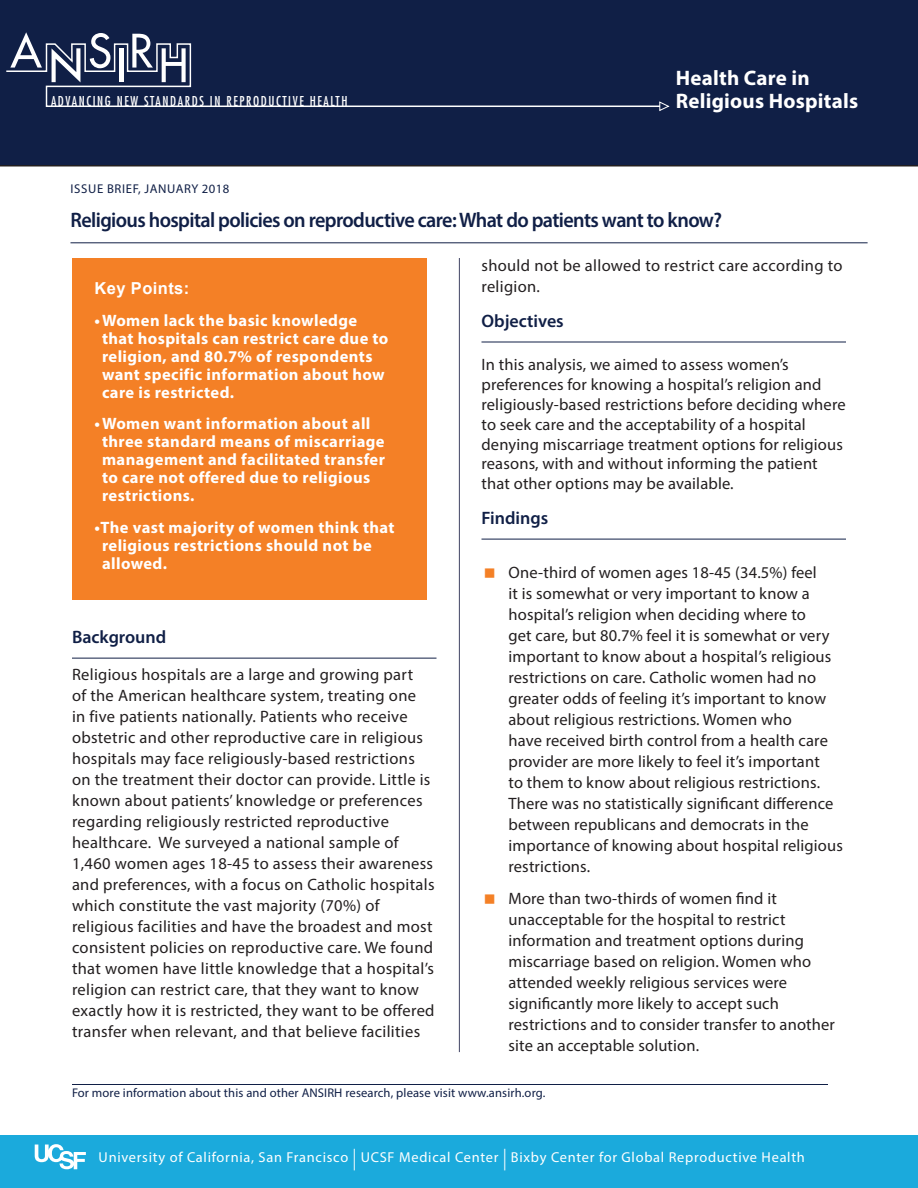
<style>
.page{position:relative;width:918px;height:1188px;background:#fff}
.page>*{position:absolute;margin:0;border:0;box-sizing:border-box;transform-origin:0 0}
.head{font:600 21px "Myriad Pro";letter-spacing:-.03em;color:#101f46;scale:.96 1}
.t1{font:700 21px "Myriad Pro";letter-spacing:.01em;color:#fff}
.head-2{font:600 18px "Myriad Pro";color:#101f46}
.Paragraph_Style_2{font:16.5px/21px "Myriad Pro";letter-spacing:.01em;color:#231f20}
.callout_bullet{font:700 16.5px/18px "Myriad Pro";letter-spacing:.025em;color:#fff}
.callout_bullet-2{font:700 16.5px "Arial";letter-spacing:.025em;color:#fff}
.t2{font:14.4px "Myriad Pro";letter-spacing:.05em;color:#fff}
.t3{font:condensed 13.2px "Futura";letter-spacing:.125em;color:#fff}
.hammer-blue{font:12.75px "Myriad Pro";letter-spacing:.05em;color:#101f46}
.footnote1{font:12.6px "Myriad Pro";letter-spacing:.01em;color:#101f46}
.s1{font-size:21.6px}
</style>
<div class="page">
<div style="left:0;top:0;width:918px;height:166px;background:#101f46"></div>
<hr style="left:72px;top:658px;width:364px;height:1px;background:#101f46">
<hr style="left:482px;top:342px;width:364px;height:1px;background:#101f46">
<hr style="left:482px;top:539px;width:364px;height:1px;background:#101f46">
<hr style="left:70px;top:242px;width:798px;height:1px;background:#101f46">
<div style="left:0;top:1135px;width:918px;height:53px;background:#1baadc"></div>
<svg style="left:35px;top:1144px;width:51px;height:25px"></svg>
<svg style="left:6px;top:32px;width:664px;height:80px;background:#202e53"></svg>
<hr style="left:72px;top:1084px;width:756px;height:1px;background:#101f46">
<div style="left:72px;top:258px;width:355px;height:341px;background:#f48026"></div>
<hr style="left:459px;top:258px;width:1px;height:794px;background:#404464">
<p class="t1" style="left:676px;top:65px;width:135px">Health Care in</p>
<p class="t3" style="left:51px;top:93px;width:298px">ADVANCING NEW STANDARDS IN REPRODUCTIVE HEALTH</p>
<p class="t1" style="left:676px;top:87px;width:184px">Religious Hospitals</p>
<p class="hammer-blue" style="left:71px;top:181px;width:160px">ISSUE BRIEF, JANUARY 2018</p>
<p class="head" style="left:70px;top:207px;width:680px">Religious hospital policies on reproductive care: What do patients want to know?</p>
<p class="callout_bullet-2" style="left:94px;top:277px;width:96px">Key Points:</p>
<p class="callout_bullet" style="left:102px;top:310px;width:288px;text-indent:-8px">•Women lack the basic knowledge that hospitals can restrict care due to religion, and 80.7% of respondents want specific information about how care is restricted.</p>
<p class="callout_bullet" style="left:102px;top:414px;width:285px;text-indent:-8px">•Women want information about all three standard means of miscarriage management and facilitated transfer to care not offered due to religious restrictions.</p>
<p class="callout_bullet" style="left:102px;top:517px;width:294px;text-indent:-8px">•The vast majority of women think that religious restrictions should not be allowed.</p>
<p class="head-2" style="left:72px;top:625px;width:96px">Background</p>
<p class="Paragraph_Style_2" style="left:72px;top:664px;width:364px">Religious hospitals are a large and growing part<br>of the American healthcare system, treating one<br>in five patients nationally. Patients who receive obstetric and other reproductive care in religious hospitals may face religiously-based restrictions on the treatment their doctor can provide. Little is known about patients’ knowledge or preferences regarding religiously restricted reproductive healthcare. We surveyed a national sample of 1,460 women ages 18-45 to assess their awareness and preferences, with a focus on Catholic hospitals which constitute the vast majority (70%) of religious facilities and have the broadest and most consistent policies on reproductive care. We found that women have little knowledge that a hospital’s religion can restrict care, that they want to know exactly how it is restricted, they want to be offered transfer when relevant, and that believe facilities</p>
<p class="Paragraph_Style_2" style="left:482px;top:255px;width:363px">should not be allowed to restrict care according to religion.</p>
<p class="head-2" style="left:482px;top:309px;width:84px">Objectives</p>
<p class="Paragraph_Style_2" style="left:482px;top:355px;width:366px;line-height:19.8px">In this analysis, we aimed to assess women’s preferences for knowing a hospital’s religion and religiously-based restrictions before deciding where to seek care and the acceptability of a hospital denying miscarriage treatment options for religious reasons, with and without informing the patient that other options may be available.</p>
<p class="head-2" style="left:482px;top:506px;width:68px">Findings</p>
<p class="Paragraph_Style_2" style="left:508px;top:562px;width:336px">One-third of women ages 18-45 (34.5%) feel<br>it is somewhat or very important to know a hospital’s religion when deciding where to<br>get care, but 80.7% feel it is somewhat or very important to know about a hospital’s religious restrictions on care. Catholic women had no greater odds of feeling it’s important to know about religious restrictions. Women who<br>have received birth control from a health care provider are more likely to feel it’s important<br>to them to know about religious restrictions.<br>There was no statistically significant difference between republicans and democrats in the importance of knowing about hospital religious restrictions.</p>
<p class="Paragraph_Style_2" style="left:508px;top:887px;width:328px">More than two-thirds of women find it unacceptable for the hospital to restrict information and treatment options during miscarriage based on religion. Women who attended weekly religious services were significantly more likely to accept such restrictions and to consider transfer to another site an acceptable solution.</p>
<p class="footnote1" style="left:72px;top:1085px;width:475px">For more information about this and other ANSIRH research, please visit www.ansirh.org.</p>
<p class="t2" style="left:99px;top:1148px;width:708px">University of California, San Francisco <span class="s1">|</span> UCSF Medical Center <span class="s1">|</span> Bixby Center for Global Reproductive Health</p>
</div>
